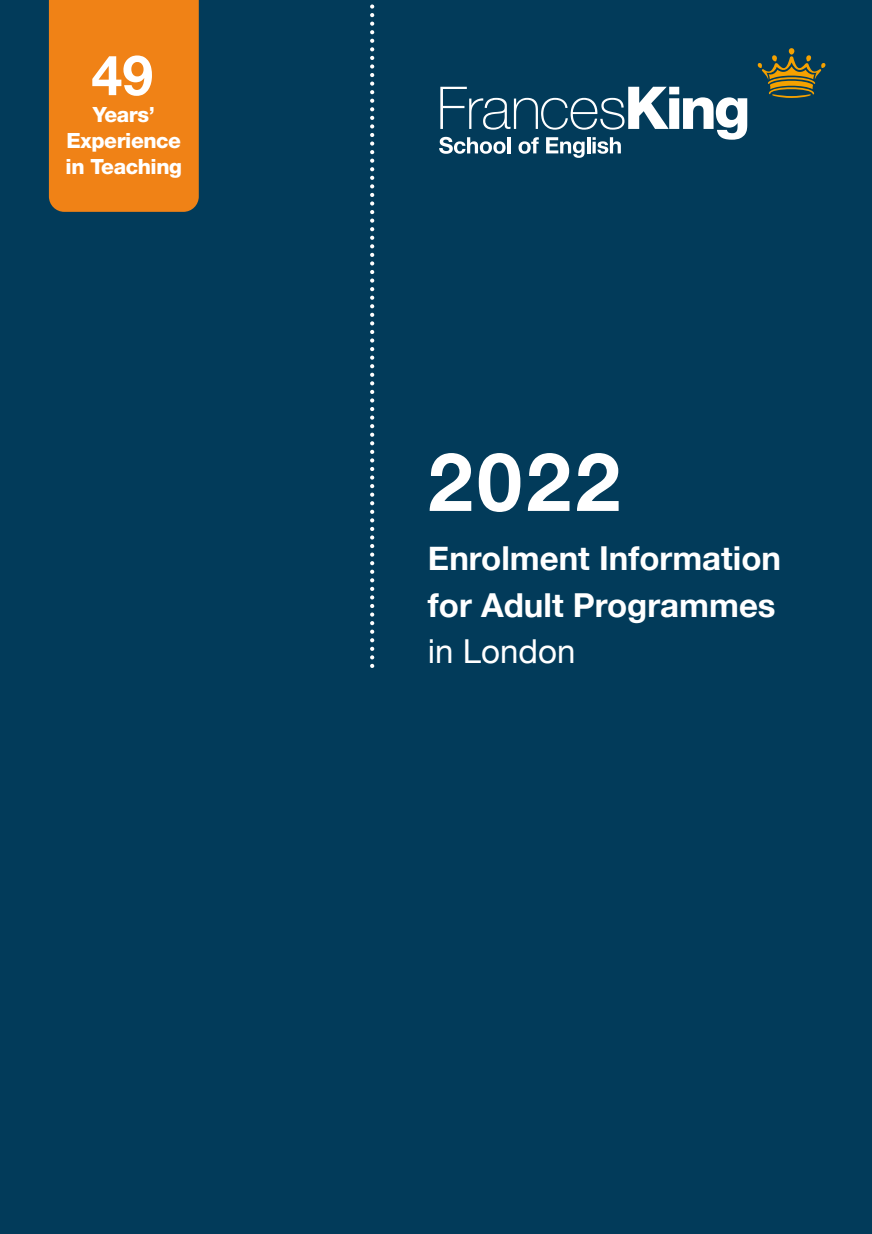
<style>
.page{position:relative;width:872px;height:1234px;background:#fff}
.page>*{position:absolute;margin:0;border:0;box-sizing:border-box;transform-origin:0 0}
.t1{font:700 81px "Helvetica Neue";color:#fff}
.t2{font:700 55.5px "Helvetica Neue";color:#fff}
.t3{font:700 33px/46.5px "Helvetica Neue";color:#fff}
.t4{font:33px "Helvetica Neue";color:#fff}
.t5{font:800 21px/25.5px "Helvetica Neue";letter-spacing:-.02em;color:#fff;text-align:center}
</style>
<div class="page">
<div style="left:0;top:0;width:872px;height:1233px;background:#023b5a"></div>
<svg style="left:370px;top:4px;width:4px;height:662px"></svg>
<svg style="left:757px;top:48px;width:68px;height:50px"></svg>
<svg style="left:439px;top:87px;width:308px;height:71px"></svg>
<div style="left:49px;top:0;width:150px;height:212px;background:#f08216"></div>
<h2 class="t2" style="left:91px;top:32px;width:63px">49</h2>
<p class="t5" style="left:66px;top:102px;width:118px">Years’<br>Experience in Teaching</p>
<h1 class="t1" style="left:428px;top:418px;width:194px">2022</h1>
<p class="t3" style="left:428px;top:536px;width:355px">Enrolment Information for Adult Programmes</p>
<p class="t4" style="left:428px;top:627px;width:149px">in London</p>
</div>
